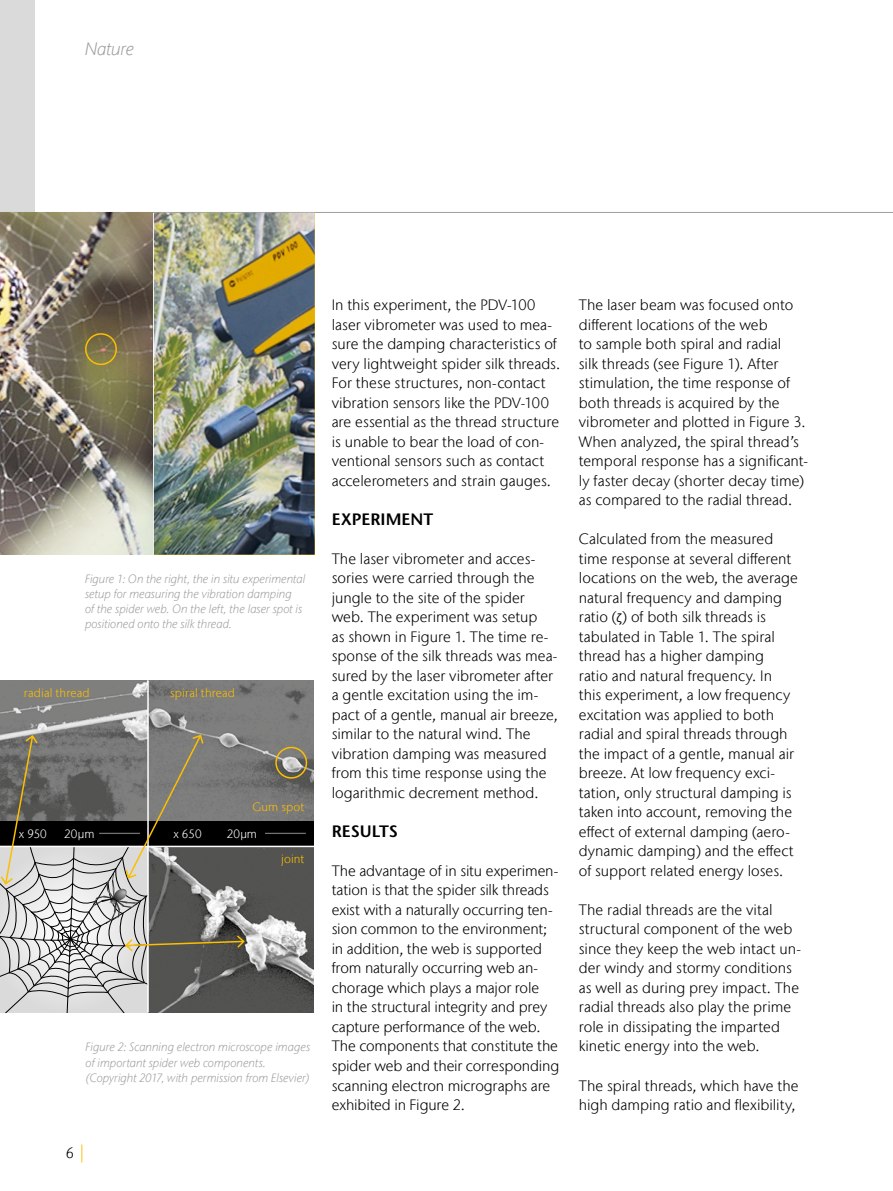
<style>
.page{position:relative;width:893px;height:1191px;background:#fff}
.page>*{position:absolute;margin:0;border:0;box-sizing:border-box;transform-origin:0 0}
.t1{font:italic 300 18px "Stone Sans IIITC Com";color:#9d9d9c}
.t2{font:600 16.5px "Stone Sans";color:#000}
.t3{font:300 15px/19.5px "Stone Sans IIITC Com";color:#000}
.t4{font:italic 300 12px/15px "Stone Sans IIITC Com";letter-spacing:.005em;color:#9d9d9c}
.t5{font:300 12px "Stone Sans IIITC Com";letter-spacing:.01em;color:#fcbf00}
.t6{font:300 12px "Stone Sans IIITC Com";letter-spacing:.01em;color:#fff}
.s1{font-size:18px;color:#fcbf00}
.s2{font-family:"Arial";font-weight:400;font-size:12px}
</style>
<div class="page">
<div style="left:0;top:0;width:34px;height:213px;background:#dadada"></div>
<hr style="left:0;top:212px;width:893px;height:1px;background:#9d9d9c">
<img style="left:0;top:680px;width:147px;height:53px">
<svg style="left:149px;top:680px;width:165px;height:141px;background:#7b7b7a"></svg>
<img style="left:246px;top:847px;width:68px;height:165px">
<div style="left:148px;top:821px;width:166px;height:25px;background:#000"></div>
<hr style="left:265px;top:832px;width:41px;height:2px;background:#fff">
<hr style="left:0;top:845px;width:314px;height:2px;background:#fff">
<div style="left:275px;top:746px;width:32px;height:32px;border:2px solid #fcbf00;border-radius:50%"></div>
<svg style="left:0;top:733px;width:246px;height:279px;background:#848481"></svg>
<img style="left:0;top:213px;width:154px;height:341px">
<img style="left:154px;top:213px;width:161px;height:341px">
<div style="left:85px;top:333px;width:32px;height:32px;border:2px solid #fcbf00;border-radius:50%"></div>
<p class="t1" style="left:85px;top:38px;width:50px">Nature</p>
<p class="t4" style="left:85px;top:572px;width:222px">Figure 1: On the right, the in situ experimental setup for measuring the vibration damping<br>of the spider web. On the left, the laser spot is positioned onto the silk thread.</p>
<p class="t5" style="left:24px;top:685px;width:67px">radial thread</p>
<p class="t5" style="left:170px;top:685px;width:66px">spiral thread</p>
<p class="t5" style="left:253px;top:799px;width:53px">Gum spot</p>
<p class="t6" style="left:19px;top:826px;width:29px">x 950</p>
<p class="t6" style="left:64px;top:826px;width:32px">20μm</p>
<p class="t6" style="left:174px;top:826px;width:30px">x 650</p>
<p class="t6" style="left:227px;top:826px;width:32px">20μm</p>
<p class="t5" style="left:281px;top:851px;width:25px">joint</p>
<p class="t4" style="left:86px;top:1040px;width:226px">Figure 2: Scanning electron microscope images of important spider web components. (Copyright 2017, with permission from Elsevier)</p>
<p class="t3" style="left:66px;top:1143px;width:21px">6 <span class="s1">|</span></p>
<p class="t3" style="left:332px;top:295px;width:230px">In this experiment, the PDV-100 laser vibrometer was used to mea&shy;sure the damping characteristics of very lightweight spider silk threads.<br>For these structures, non-contact vibration sensors like the PDV-100 are essential as the thread structure is unable to bear the load of con&shy;ventional sensors such as contact accelerometers and strain gauges.</p>
<p class="t2" style="left:332px;top:509px;width:103px">EXPERIMENT</p>
<p class="t3" style="left:332px;top:549px;width:228px">The laser vibrometer and acces&shy;sories were carried through the jungle to the site of the spider web. The experiment was setup<br>as shown in Figure 1. The time re&shy;sponse of the silk threads was mea&shy;sured by the laser vibrometer after a gentle excitation using the im&shy;pact of a gentle, manual air breeze, similar to the natural wind. The vibration damping was measured from this time response using the logarithmic decrement method.</p>
<p class="t2" style="left:332px;top:821px;width:68px">RESULTS</p>
<p class="t3" style="left:332px;top:861px;width:229px">The advantage of in situ experimen&shy;tation is that the spider silk threads exist with a naturally occurring ten&shy;sion common to the environment; in addition, the web is supported from naturally occurring web an&shy;chorage which plays a major role<br>in the structural integrity and prey capture performance of the web.<br>The components that constitute the spider web and their corresponding scanning electron micrographs are exhibited in Figure 2.</p>
<p class="t3" style="left:579px;top:295px;width:231px">The laser beam was focused onto different locations of the web<br>to sample both spiral and radial<br>silk threads (see Figure 1). After stimulation, the time response of both threads is acquired by the vibrometer and plotted in Figure 3.<br>When analyzed, the spiral thread’s temporal response has a significant&shy;ly faster decay (shorter decay time) as compared to the radial thread.</p>
<p class="t3" style="left:579px;top:529px;width:221px">Calculated from the measured time response at several different locations on the web, the average natural frequency and damping ratio (<span class="s2">ζ</span>) of both silk threads is tabulated in Table 1. The spiral thread has a higher damping<br>ratio and natural frequency. In this experiment, a low frequency excitation was applied to both radial and spiral threads through the impact of a gentle, manual air breeze. At low frequency exci&shy;tation, only structural damping is taken into account, removing the effect of external damping (aero&shy;dynamic damping) and the effect of support related energy loses.</p>
<p class="t3" style="left:579px;top:900px;width:224px">The radial threads are the vital structural component of the web since they keep the web intact un&shy;der windy and stormy conditions as well as during prey impact. The radial threads also play the prime role in dissipating the imparted kinetic energy into the web.</p>
<p class="t3" style="left:579px;top:1075px;width:221px">The spiral threads, which have the high damping ratio and flexibility,</p>
</div>
